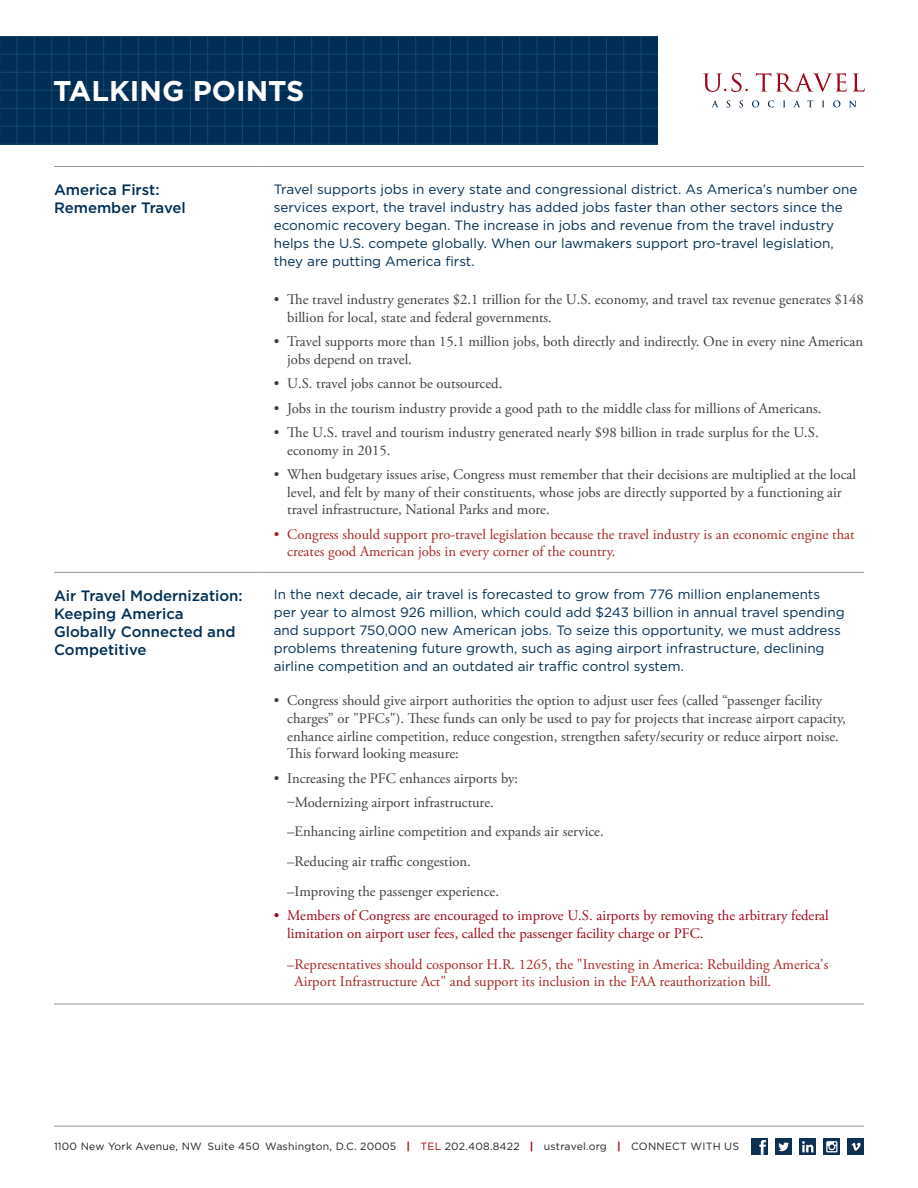
<style>
.page{position:relative;width:918px;height:1188px;background:#fff}
.page>*{position:absolute;margin:0;border:0;box-sizing:border-box;transform-origin:0 0}
.t1{font:700 28.5px "Gotham";color:#fff}
.t2{font:500 15px/18px "Gotham";color:#002e54}
.t3{font:14.7px/17.7px "Adobe Garamond Pro";color:#3e3e3f}
.t4{font:14.7px/17.7px "Adobe Garamond Pro";color:#a62624}
.t5{font:14.7px/17.7px "Adobe Garamond Pro";color:#9d0715}
.t6{font:13.5px/18px "Gotham";color:#002e54}
.t7{font:10.5px "Gotham";letter-spacing:.02em;color:#231f20}
.s1{font-weight:700;color:#9d0715}
.s2{color:#9d0715}
</style>
<div class="page">
<svg style="left:703px;top:73px;width:162px;height:19px"></svg>
<svg style="left:712px;top:100px;width:6px;height:7px"></svg>
<svg style="left:727px;top:100px;width:3px;height:7px"></svg>
<svg style="left:739px;top:100px;width:4px;height:7px"></svg>
<svg style="left:752px;top:100px;width:7px;height:7px"></svg>
<svg style="left:768px;top:100px;width:6px;height:7px"></svg>
<svg style="left:783px;top:101px;width:2px;height:6px"></svg>
<svg style="left:794px;top:100px;width:6px;height:7px"></svg>
<svg style="left:807px;top:100px;width:6px;height:7px"></svg>
<svg style="left:822px;top:101px;width:2px;height:6px"></svg>
<svg style="left:833px;top:100px;width:7px;height:7px"></svg>
<svg style="left:849px;top:100px;width:7px;height:7px"></svg>
<hr style="left:54px;top:1126px;width:810px;height:1px;background:#939598">
<div style="left:752px;top:1139px;width:16px;height:16px;background:#0e3053"></div>
<svg style="left:759px;top:1140px;width:7px;height:15px"></svg>
<svg style="left:824px;top:1139px;width:16px;height:16px"></svg>
<svg style="left:826px;top:1141px;width:11px;height:11px"></svg>
<div style="left:848px;top:1139px;width:16px;height:16px;background:#0e3053"></div>
<svg style="left:851px;top:1143px;width:10px;height:8px"></svg>
<div style="left:776px;top:1139px;width:16px;height:16px;background:#0e3053"></div>
<svg style="left:778px;top:1142px;width:11px;height:9px"></svg>
<svg style="left:800px;top:1139px;width:16px;height:16px"></svg>
<svg style="left:802px;top:1141px;width:11px;height:11px"></svg>
<div style="left:0;top:36px;width:658px;height:108px;background:#002e54"></div>
<hr style="left:0;top:144px;width:658px;height:1px;background:#164a6d">
<hr style="left:0;top:126px;width:658px;height:1px;background:#164a6d">
<hr style="left:0;top:108px;width:658px;height:1px;background:#164a6d">
<hr style="left:0;top:90px;width:658px;height:1px;background:#164a6d">
<hr style="left:0;top:72px;width:658px;height:1px;background:#164a6d">
<hr style="left:0;top:54px;width:658px;height:1px;background:#164a6d">
<hr style="left:0;top:36px;width:658px;height:1px;background:#164a6d">
<hr style="left:641px;top:36px;width:1px;height:108px;background:#164a6d">
<hr style="left:623px;top:36px;width:1px;height:108px;background:#164a6d">
<hr style="left:606px;top:36px;width:1px;height:108px;background:#164a6d">
<hr style="left:589px;top:36px;width:1px;height:108px;background:#164a6d">
<hr style="left:571px;top:36px;width:1px;height:108px;background:#164a6d">
<hr style="left:554px;top:36px;width:1px;height:108px;background:#164a6d">
<hr style="left:537px;top:36px;width:1px;height:108px;background:#164a6d">
<hr style="left:519px;top:36px;width:1px;height:108px;background:#164a6d">
<hr style="left:502px;top:36px;width:1px;height:108px;background:#164a6d">
<hr style="left:485px;top:36px;width:1px;height:108px;background:#164a6d">
<hr style="left:467px;top:36px;width:1px;height:108px;background:#164a6d">
<hr style="left:450px;top:36px;width:1px;height:108px;background:#164a6d">
<hr style="left:433px;top:36px;width:1px;height:108px;background:#164a6d">
<hr style="left:415px;top:36px;width:1px;height:108px;background:#164a6d">
<hr style="left:398px;top:36px;width:1px;height:108px;background:#164a6d">
<hr style="left:381px;top:36px;width:1px;height:108px;background:#164a6d">
<hr style="left:363px;top:36px;width:1px;height:108px;background:#164a6d">
<hr style="left:346px;top:36px;width:1px;height:108px;background:#164a6d">
<hr style="left:329px;top:36px;width:1px;height:108px;background:#164a6d">
<hr style="left:311px;top:36px;width:1px;height:108px;background:#164a6d">
<hr style="left:294px;top:36px;width:1px;height:108px;background:#164a6d">
<hr style="left:277px;top:36px;width:1px;height:108px;background:#164a6d">
<hr style="left:259px;top:36px;width:1px;height:108px;background:#164a6d">
<hr style="left:242px;top:36px;width:1px;height:108px;background:#164a6d">
<hr style="left:225px;top:36px;width:1px;height:108px;background:#164a6d">
<hr style="left:207px;top:36px;width:1px;height:108px;background:#164a6d">
<hr style="left:190px;top:36px;width:1px;height:108px;background:#164a6d">
<hr style="left:173px;top:36px;width:1px;height:108px;background:#164a6d">
<hr style="left:155px;top:36px;width:1px;height:108px;background:#164a6d">
<hr style="left:138px;top:36px;width:1px;height:108px;background:#164a6d">
<hr style="left:121px;top:36px;width:1px;height:108px;background:#164a6d">
<hr style="left:103px;top:36px;width:1px;height:108px;background:#164a6d">
<hr style="left:86px;top:36px;width:1px;height:108px;background:#164a6d">
<hr style="left:69px;top:36px;width:1px;height:108px;background:#164a6d">
<hr style="left:51px;top:36px;width:1px;height:108px;background:#164a6d">
<hr style="left:34px;top:36px;width:1px;height:108px;background:#164a6d">
<hr style="left:17px;top:36px;width:1px;height:108px;background:#164a6d">
<hr style="left:0;top:36px;width:1px;height:108px;background:#164a6d">
<hr style="left:54px;top:572px;width:206px;height:1px;background:#939598">
<hr style="left:260px;top:572px;width:604px;height:1px;background:#939598">
<hr style="left:54px;top:1004px;width:206px;height:1px;background:#939598">
<hr style="left:260px;top:1004px;width:604px;height:1px;background:#939598">
<hr style="left:54px;top:166px;width:206px;height:1px;background:#939598">
<hr style="left:260px;top:166px;width:604px;height:1px;background:#939598">
<h1 class="t1" style="left:53px;top:72px;width:253px">TALKING POINTS</h1>
<p class="t2" style="left:54px;top:180px;width:133px">America First:<br>Remember Travel</p>
<p class="t6" style="left:274px;top:179px;width:585px">Travel supports jobs in every state and congressional district. As America’s number one services export, the travel industry has added jobs faster than other sectors since the economic recovery began. The increase in jobs and revenue from the travel industry helps the U.S. compete globally. When our lawmakers support pro-travel legislation, they are putting America first.</p>
<p class="t3" style="left:287px;top:291px;width:578px;text-indent:-14px">• The travel industry generates $2.1 trillion for the U.S. economy, and travel tax revenue generates $148 billion for local, state and federal governments.</p>
<p class="t3" style="left:287px;top:333px;width:577px;text-indent:-14px">• Travel supports more than 15.1 million jobs, both directly and indirectly. One in every nine American jobs depend on travel.</p>
<p class="t3" style="left:274px;top:375px;width:230px">• U.S. travel jobs cannot be outsourced.</p>
<p class="t3" style="left:274px;top:400px;width:549px">• Jobs in the tourism industry provide a good path to the middle class for millions of Americans.</p>
<p class="t3" style="left:287px;top:424px;width:533px;text-indent:-14px">• The U.S. travel and tourism industry generated nearly $98 billion in trade surplus for the U.S. economy in 2015.</p>
<p class="t3" style="left:287px;top:466px;width:570px;text-indent:-14px">• When budgetary issues arise, Congress must remember that their decisions are multiplied at the local level, and felt by many of their constituents, whose jobs are directly supported by a functioning air travel infrastructure, National Parks and more.</p>
<p class="t4" style="left:287px;top:526px;width:569px;text-indent:-14px">• Congress should support pro-travel legislation because the travel industry is an economic engine that creates good American jobs in every corner of the country.</p>
<p class="t2" style="left:54px;top:586px;width:190px">Air Travel Modernization:<br>Keeping America<br>Globally Connected and<br>Competitive</p>
<p class="t6" style="left:274px;top:585px;width:572px">In the next decade, air travel is forecasted to grow from 776 million enplanements per year to almost 926 million, which could add $243 billion in annual travel spending and support 750,000 new American jobs. To seize this opportunity, we must address problems threatening future growth, such as aging airport infrastructure, declining airline competition and an outdated air traffic control system.</p>
<p class="t3" style="left:287px;top:692px;width:560px;text-indent:-14px">• Congress should give airport authorities the option to adjust user fees (called “passenger facility charges” or "PFCs"). These funds can only be used to pay for projects that increase airport capacity, enhance airline competition, reduce congestion, strengthen safety/security or reduce airport noise.<br>This forward looking measure:</p>
<p class="t3" style="left:287px;top:767px;width:232px;line-height:24px;text-indent:-14px">• Increasing the PFC enhances airports by: –Modernizing airport infrastructure.</p>
<p class="t3" style="left:287px;top:817px;width:318px;line-height:29.7px">–Enhancing airline competition and expands air service. –Reducing air traffic congestion.<br>–Improving the passenger experience.</p>
<p class="t5" style="left:287px;top:907px;width:543px;text-indent:-14px">• Members of Congress are encouraged to improve U.S. airports by removing the arbitrary federal limitation on airport user fees, called the passenger facility charge or PFC.</p>
<p class="t4" style="left:295px;top:956px;width:535px;text-indent:-7px">–Representatives should cosponsor H.R. 1265, the "Investing in America: Rebuilding America's<br>Airport Infrastructure Act" and support its inclusion in the FAA reauthorization bill.</p>
<p class="t7" style="left:54px;top:1140px;width:687px">1100 New York Avenue, NW Suite 450 Washington, D.C. 20005 <span class="s1">|</span> <span class="s2">TEL</span> 202.408.8422 <span class="s1">|</span> ustravel.org <span class="s1">|</span> CONNECT WITH US</p>
</div>
